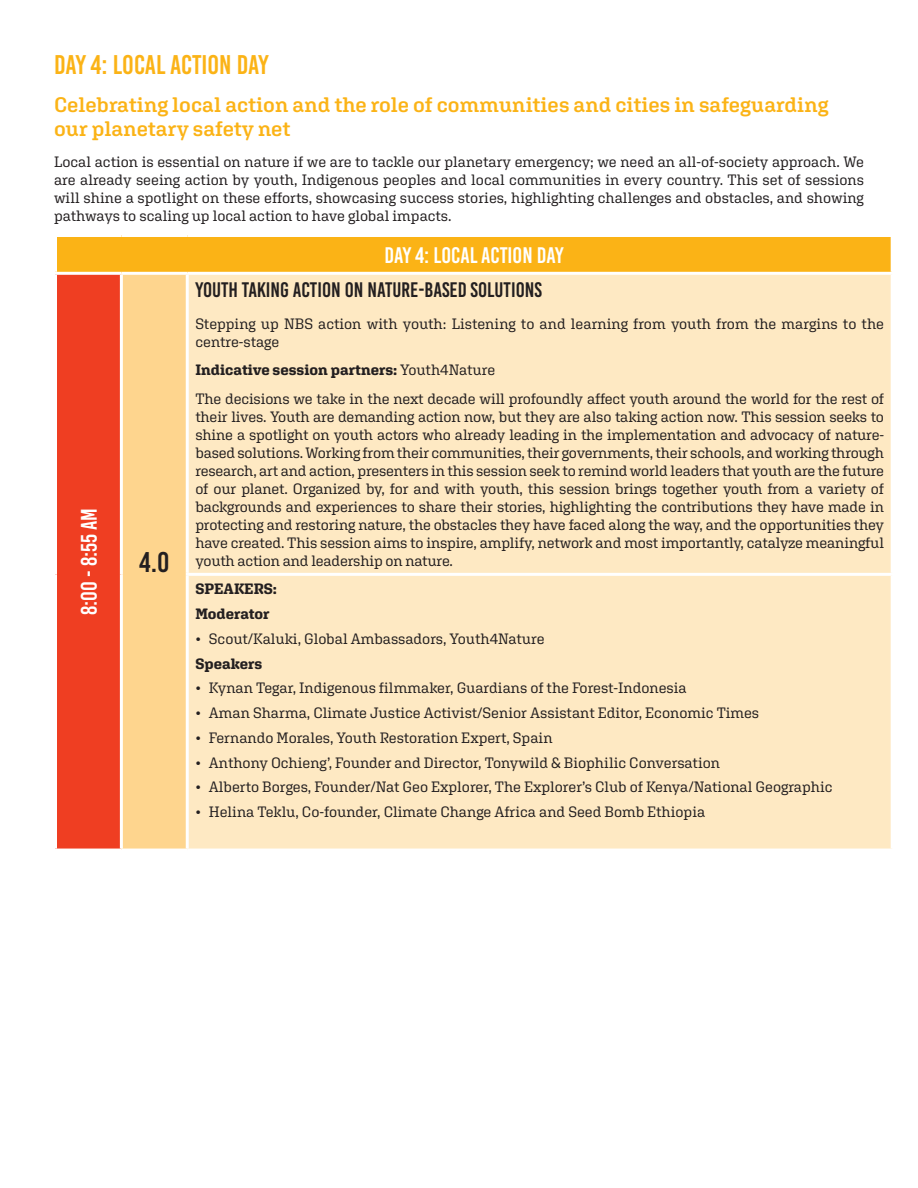
<style>
.page{position:relative;width:918px;height:1188px;background:#fff}
.page>*{position:absolute;margin:0;border:0;box-sizing:border-box;transform-origin:0 0}
.Numbers{font:28.5px "Bebas Kai";color:#231f20}
.t1{font:27px "Bebas Kai";color:#fbb316}
.t2{font:22.5px "Bebas Kai";color:#fff}
.subheader{font:600 21px/24px "Aglet Slab";color:#fbb316}
.heading{font:21px "Bebas Kai";color:#231f20}
.Body_Text{font:15px/18px "Aglet Slab";letter-spacing:-.005em;color:#231f20;text-align:justify}
.Body_Text-2{font:700 15px "Aglet Slab";color:#231f20}
.s1{font-weight:400}
</style>
<div class="page">
<div style="left:56px;top:236px;width:836px;height:37px;background:#fbb316"></div>
<div style="left:56px;top:273px;width:65px;height:577px;background:#ef3e22"></div>
<div style="left:121px;top:273px;width:66px;height:577px;background:#fed58e"></div>
<div style="left:189px;top:275px;width:702px;height:574px;background:#fee9c3"></div>
<hr style="left:54px;top:234px;width:67px;height:3px;background:#fff">
<hr style="left:54px;top:237px;width:3px;height:35px;background:#fff">
<hr style="left:121px;top:234px;width:66px;height:3px;background:#fff">
<hr style="left:187px;top:234px;width:707px;height:3px;background:#fff">
<hr style="left:891px;top:237px;width:3px;height:35px;background:#fff">
<hr style="left:54px;top:272px;width:67px;height:3px;background:#fff">
<hr style="left:54px;top:275px;width:3px;height:299px;background:#fff">
<hr style="left:121px;top:272px;width:66px;height:3px;background:#fff">
<hr style="left:120px;top:275px;width:3px;height:299px;background:#fff">
<hr style="left:187px;top:272px;width:707px;height:3px;background:#fff">
<hr style="left:186px;top:275px;width:3px;height:298px;background:#fff">
<hr style="left:54px;top:574px;width:3px;height:275px;background:#fff">
<hr style="left:120px;top:574px;width:3px;height:275px;background:#fff">
<hr style="left:186px;top:573px;width:708px;height:3px;background:#fff">
<hr style="left:186px;top:576px;width:3px;height:273px;background:#fff">
<hr style="left:54px;top:849px;width:67px;height:3px;background:#fff">
<hr style="left:121px;top:849px;width:66px;height:3px;background:#fff">
<p class="t1" style="left:54px;top:50px;width:216px">DAY 4: LOCAL ACTION DAY</p>
<p class="subheader" style="left:54px;top:92px;width:776px">Celebrating local action and the role of communities and cities in safeguarding our planetary safety net</p>
<p class="Body_Text" style="left:54px;top:153px;width:811px">Local action is essential on nature if we are to tackle our planetary emergency; we need an all-of-society approach. We are already seeing action by youth, Indigenous peoples and local communities in every country. This set of sessions will shine a spotlight on these efforts, showcasing success stories, highlighting challenges and obstacles, and showing pathways to scaling up local action to have global impacts.</p>
<p class="t2" style="left:385px;top:243px;width:180px">DAY 4: LOCAL ACTION DAY</p>
<p class="t2" style="left:77px;top:615px;width:109px;rotate:-90deg">8:00 - 8:55 AM</p>
<p class="Numbers" style="left:139px;top:547px;width:32px">4.0</p>
<p class="heading" style="left:195px;top:279px;width:348px">YOUTH TAKING ACTION ON NATURE-BASED SOLUTIONS</p>
<p class="Body_Text" style="left:195px;top:314px;width:690px">Stepping up NBS action with youth: Listening to and learning from youth from the margins to the centre-stage</p>
<p class="Body_Text-2" style="left:195px;top:361px;width:301px">Indicative session partners: <span class="s1">Youth4Nature</span></p>
<p class="Body_Text" style="left:195px;top:390px;width:690px">The decisions we take in the next decade will profoundly affect youth around the world for the rest of their lives. Youth are demanding action now, but they are also taking action now. This session seeks to shine a spotlight on youth actors who already leading in the implementation and advocacy of nature&shy;based solutions. Working from their communities, their governments, their schools, and working through research, art and action, presenters in this session seek to remind world leaders that youth are the future of our planet. Organized by, for and with youth, this session brings together youth from a variety of backgrounds and experiences to share their stories, highlighting the contributions they have made in protecting and restoring nature, the obstacles they have faced along the way, and the opportunities they have created. This session aims to inspire, amplify, network and most importantly, catalyze meaningful youth action and leadership on nature.</p>
<p class="Body_Text-2" style="left:195px;top:580px;width:83px">SPEAKERS:</p>
<p class="Body_Text-2" style="left:195px;top:605px;width:76px">Moderator</p>
<p class="Body_Text" style="left:195px;top:629px;width:351px">• Scout/Kaluki, Global Ambassadors, Youth4Nature</p>
<p class="Body_Text-2" style="left:195px;top:654px;width:68px">Speakers</p>
<p class="Body_Text" style="left:195px;top:679px;width:493px">• Kynan Tegar, Indigenous filmmaker, Guardians of the Forest-Indonesia</p>
<p class="Body_Text" style="left:195px;top:704px;width:565px">• Aman Sharma, Climate Justice Activist/Senior Assistant Editor, Economic Times</p>
<p class="Body_Text" style="left:195px;top:728px;width:359px">• Fernando Morales, Youth Restoration Expert, Spain</p>
<p class="Body_Text" style="left:195px;top:753px;width:526px">• Anthony Ochieng’, Founder and Director, Tonywild &amp; Biophilic Conversation</p>
<p class="Body_Text" style="left:195px;top:778px;width:639px">• Alberto Borges, Founder/Nat Geo Explorer, The Explorer’s Club of Kenya/National Geographic</p>
<p class="Body_Text" style="left:195px;top:803px;width:512px">• Helina Teklu, Co-founder, Climate Change Africa and Seed Bomb Ethiopia</p>
</div>
